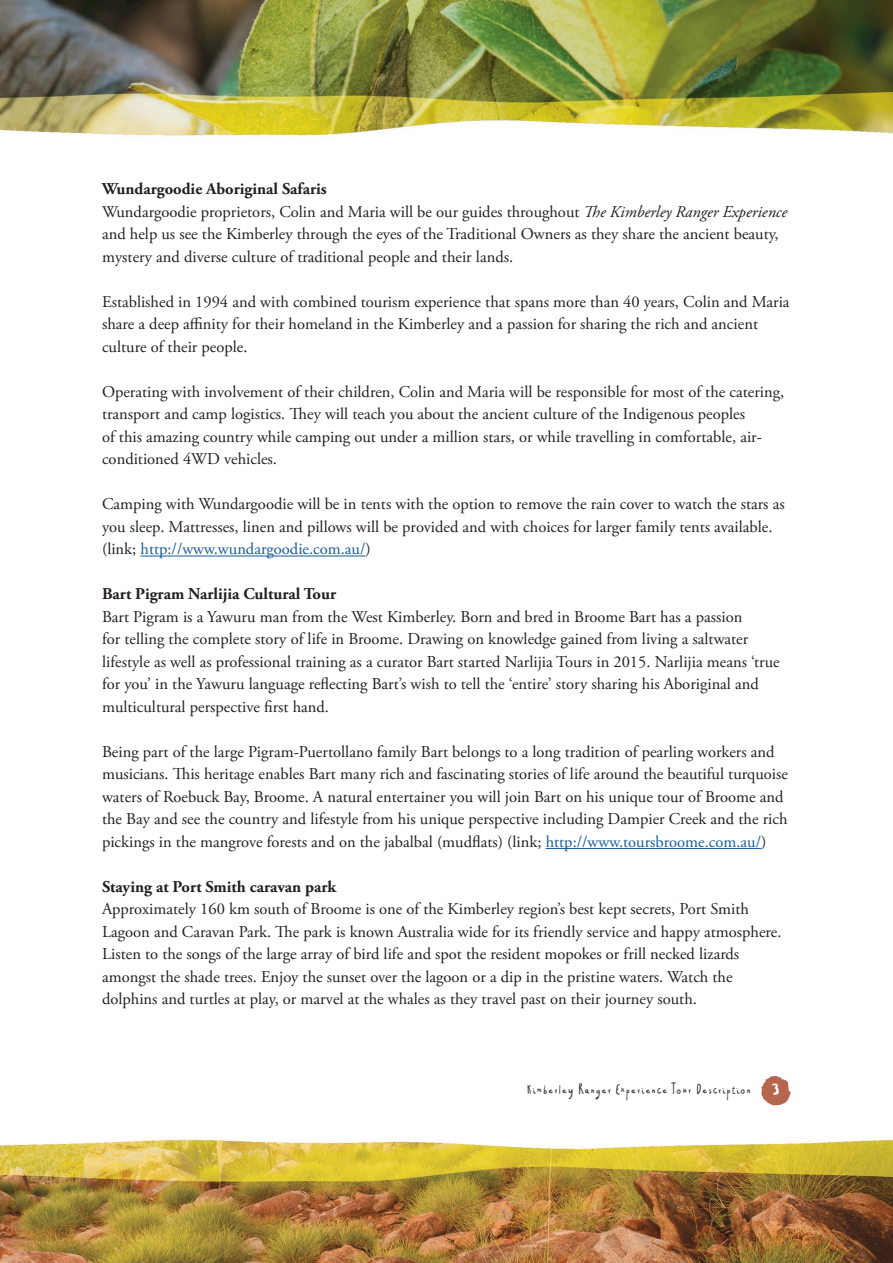
<style>
.page{position:relative;width:893px;height:1263px;background:#fff}
.page>*{position:absolute;margin:0;border:0;box-sizing:border-box;transform-origin:0 0}
.t1{font:42px "Christmas Gift";color:#fff}
.t2{font:16.5px/22.5px "Adobe Garamond Pro";color:#231f20}
.t3{font:700 16.5px "Adobe Garamond Pro";color:#231f20}
.t4{font:15px "Christmas Gift";color:#312f30}
.s1{font-style:italic}
.s2{color:#175d9e}
</style>
<div class="page">
<img style="left:0;top:0;width:893px;height:136px">
<img style="left:0;top:1139px;width:893px;height:124px">
<hr style="left:141px;top:556px;width:224px;height:1px;background:#175d9e">
<hr style="left:546px;top:848px;width:215px;height:1px;background:#175d9e">
<svg style="left:761px;top:1076px;width:30px;height:30px"></svg>
<p class="t3" style="left:102px;top:179px;width:226px">Wundargoodie Aboriginal Safaris</p>
<p class="t2" style="left:102px;top:201px;width:687px">Wundargoodie proprietors, Colin and Maria will be our guides throughout <span class="s1">The Kimberley Ranger Experience </span>and help us see the Kimberley through the eyes of the Traditional Owners as they share the ancient beauty, mystery and diverse culture of traditional people and their lands.</p>
<p class="t2" style="left:102px;top:291px;width:689px">Established in 1994 and with combined tourism experience that spans more than 40 years, Colin and Maria share a deep affinity for their homeland in the Kimberley and a passion for sharing the rich and ancient culture of their people.</p>
<p class="t2" style="left:102px;top:381px;width:684px">Operating with involvement of their children, Colin and Maria will be responsible for most of the catering, transport and camp logistics. They will teach you about the ancient culture of the Indigenous peoples<br>of this amazing country while camping out under a million stars, or while travelling in comfortable, air&shy;conditioned 4WD vehicles.</p>
<p class="t2" style="left:102px;top:493px;width:684px">Camping with Wundargoodie will be in tents with the option to remove the rain cover to watch the stars as you sleep. Mattresses, linen and pillows will be provided and with choices for larger family tents available. (link; <span class="s2">http://www.wundargoodie.com.au/</span>)</p>
<p class="t3" style="left:102px;top:584px;width:236px">Bart Pigram Narlijia Cultural Tour</p>
<p class="t2" style="left:102px;top:606px;width:679px">Bart Pigram is a Yawuru man from the West Kimberley. Born and bred in Broome Bart has a passion<br>for telling the complete story of life in Broome. Drawing on knowledge gained from living a saltwater lifestyle as well as professional training as a curator Bart started Narlijia Tours in 2015. Narlijia means ‘true for you’ in the Yawuru language reflecting Bart’s wish to tell the ‘entire’ story sharing his Aboriginal and multicultural perspective first hand.</p>
<p class="t2" style="left:102px;top:741px;width:687px">Being part of the large Pigram-Puertollano family Bart belongs to a long tradition of pearling workers and musicians. This heritage enables Bart many rich and fascinating stories of life around the beautiful turquoise waters of Roebuck Bay, Broome. A natural entertainer you will join Bart on his unique tour of Broome and the Bay and see the country and lifestyle from his unique perspective including Dampier Creek and the rich pickings in the mangrove forests and on the jabalbal (mudflats) (link; <span class="s2">http://www.toursbroome.com.au/</span>)</p>
<p class="t3" style="left:102px;top:877px;width:236px">Staying at Port Smith caravan park</p>
<p class="t2" style="left:102px;top:898px;width:681px">Approximately 160 km south of Broome is one of the Kimberley region’s best kept secrets, Port Smith Lagoon and Caravan Park. The park is known Australia wide for its friendly service and happy atmosphere.<br>Listen to the songs of the large array of bird life and spot the resident mopokes or frill necked lizards amongst the shade trees. Enjoy the sunset over the lagoon or a dip in the pristine waters. Watch the dolphins and turtles at play, or marvel at the whales as they travel past on their journey south.</p>
<p class="t4" style="left:527px;top:1082px;width:226px">Kimberley Ranger Experience Tour Description</p>
<p class="t1" style="left:770px;top:1068px;width:14px">3</p>
</div>
